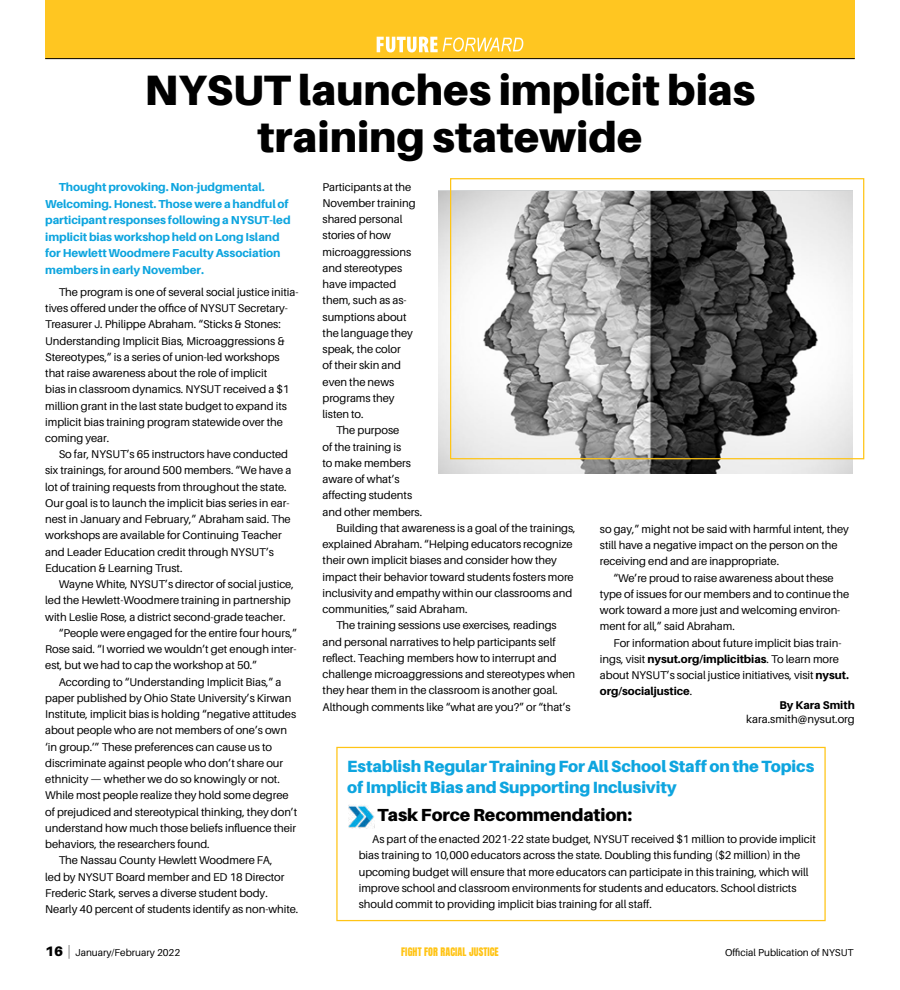
<style>
.page{position:relative;width:900px;height:990px;background:#fff}
.page>*{position:absolute;margin:0;border:0;box-sizing:border-box;transform-origin:0 0}
.t1{font:900 42.5px/47.5px "Aileron";color:#000;text-align:center}
.t2{font:900 17.5px "Aileron";letter-spacing:-.005em;color:#000}
.t3{font:900 16.25px/21.2px "Aileron";letter-spacing:-.005em;color:#0ea5df}
.t4{font:800 11.5px/16.5px "Aileron";letter-spacing:-.005em;color:#0ea5df}
.t5{font:11.25px/16.2px "Aileron";letter-spacing:-.005em;color:#000}
.t6{font:800 11.25px "Aileron";color:#000}
.t7{font:10px "Aileron";color:#000}
.t8{font:10px "Anton";letter-spacing:.01em;color:#ffc415}
.s1{font-weight:800}
.s2{font-weight:900;font-size:13.75px}
.s3{font-weight:100;font-size:13.75px}
</style>
<div class="page">
<div style="left:45px;top:0;width:810px;height:59px;background:#ffc621"></div>
<hr style="left:45px;top:58px;width:810px;height:1px;background:#000">
<svg style="left:377px;top:37px;width:146px;height:15px"></svg>
<div style="left:336px;top:747px;width:490px;height:174px;border:1px solid #ffc415"></div>
<img style="left:439px;top:191px;width:414px;height:282px">
<div style="left:450px;top:178px;width:414px;height:281px;border:1px solid #ffc415"></div>
<img style="left:348px;top:805px;width:26px;height:24px">
<h1 class="t1" style="left:145px;top:66px;width:612px">NYSUT launches implicit bias training statewide</h1>
<p class="t4" style="left:45px;top:179px;width:247px;text-indent:14px">Thought provoking. Non-judgmental.<br>Welcoming. Honest. Those were a handful of participant responses following a NYSUT-led implicit bias workshop held on Long Island for Hewlett Woodmere Faculty Association members in early November.</p>
<p class="t5" style="left:45px;top:284px;width:255px;text-indent:13px">The program is one of several social justice initia&shy;tives offered under the office of NYSUT Secretary-Treasurer J. Philippe Abraham. “Sticks &amp; Stones:<br>Understanding Implicit Bias, Microaggressions &amp; Stereotypes,” is a series of union-led workshops that raise awareness about the role of implicit<br>bias in classroom dynamics. NYSUT received a $1 million grant in the last state budget to expand its implicit bias training program statewide over the coming year.</p>
<p class="t5" style="left:45px;top:446px;width:248px;text-indent:13px">So far, NYSUT’s 65 instructors have conducted six trainings, for around 500 members. “We have a lot of training requests from throughout the state.<br>Our goal is to launch the implicit bias series in ear&shy;nest in January and February,” Abraham said. The workshops are available for Continuing Teacher and Leader Education credit through NYSUT’s Education &amp; Learning Trust.</p>
<p class="t5" style="left:59px;top:576px;width:237px">Wayne White, NYSUT’s director of social justice,</p>
<p class="t5" style="left:45px;top:593px;width:247px">led the Hewlett-Woodmere training in partnership</p>
<p class="t5" style="left:45px;top:609px;width:242px">with Leslie Rose, a district second-grade teacher.</p>
<p class="t5" style="left:59px;top:625px;width:240px">“People were engaged for the entire four hours,”</p>
<p class="t5" style="left:45px;top:641px;width:253px">Rose said. “I worried we wouldn’t get enough inter-</p>
<p class="t5" style="left:45px;top:658px;width:213px">est, but we had to cap the workshop at 50.”</p>
<p class="t5" style="left:59px;top:674px;width:224px">According to “Understanding Implicit Bias,” a</p>
<p class="t5" style="left:45px;top:690px;width:248px">paper published by Ohio State University’s Kirwan</p>
<p class="t5" style="left:45px;top:706px;width:253px">Institute, implicit bias is holding “negative attitudes</p>
<p class="t5" style="left:45px;top:722px;width:243px">about people who are not members of one’s own</p>
<p class="t5" style="left:45px;top:739px;width:228px">‘in group.’” These preferences can cause us to</p>
<p class="t5" style="left:45px;top:755px;width:240px">discriminate against people who don’t share our</p>
<p class="t5" style="left:45px;top:771px;width:236px">ethnicity — whether we do so knowingly or not.</p>
<p class="t5" style="left:45px;top:787px;width:245px">While most people realize they hold some degree</p>
<p class="t5" style="left:45px;top:804px;width:254px">of prejudiced and stereotypical thinking, they don’t</p>
<p class="t5" style="left:45px;top:820px;width:253px">understand how much those beliefs influence their</p>
<p class="t5" style="left:45px;top:836px;width:166px">behaviors, the researchers found.</p>
<p class="t5" style="left:59px;top:852px;width:215px">The Nassau County Hewlett Woodmere FA,</p>
<p class="t5" style="left:45px;top:869px;width:241px">led by NYSUT Board member and ED 18 Director</p>
<p class="t5" style="left:45px;top:885px;width:224px">Frederic Stark, serves a diverse student body.</p>
<p class="t5" style="left:45px;top:901px;width:255px">Nearly 40 percent of students identify as non-white.</p>
<p class="t5" style="left:323px;top:179px;width:95px">Participants at the<br>November training shared personal stories of how microaggressions and stereotypes have impacted them, such as as&shy;sumptions about the language they speak, the color<br>of their skin and even the news programs they listen to.</p>
<p class="t5" style="left:336px;top:422px;width:65px">The purpose</p>
<p class="t5" style="left:323px;top:439px;width:80px">of the training is</p>
<p class="t5" style="left:323px;top:455px;width:90px">to make members</p>
<p class="t5" style="left:323px;top:471px;width:79px">aware of what’s</p>
<p class="t5" style="left:323px;top:487px;width:91px">affecting students</p>
<p class="t5" style="left:323px;top:504px;width:101px">and other members.</p>
<p class="t5" style="left:336px;top:520px;width:241px">Building that awareness is a goal of the trainings,</p>
<p class="t5" style="left:323px;top:536px;width:252px">explained Abraham. “Helping educators recognize</p>
<p class="t5" style="left:323px;top:552px;width:236px">their own implicit biases and consider how they</p>
<p class="t5" style="left:323px;top:569px;width:253px">impact their behavior toward students fosters more</p>
<p class="t5" style="left:323px;top:585px;width:251px">inclusivity and empathy within our classrooms and</p>
<p class="t5" style="left:323px;top:601px;width:146px">communities,” said Abraham.</p>
<p class="t5" style="left:336px;top:617px;width:222px">The training sessions use exercises, readings</p>
<p class="t5" style="left:323px;top:634px;width:235px">and personal narratives to help participants self</p>
<p class="t5" style="left:323px;top:650px;width:236px">reflect. Teaching members how to interrupt and</p>
<p class="t5" style="left:323px;top:666px;width:254px">challenge microaggressions and stereotypes when</p>
<p class="t5" style="left:323px;top:682px;width:237px">they hear them in the classroom is another goal.</p>
<p class="t5" style="left:323px;top:699px;width:250px">Although comments like “what are you?” or “that’s</p>
<p class="t5" style="left:600px;top:521px;width:250px">so gay,” might not be said with harmful intent, they still have a negative impact on the person on the receiving end and are inappropriate.</p>
<p class="t5" style="left:600px;top:570px;width:251px;text-indent:13px">“We’re proud to raise awareness about these type of issues for our members and to continue the work toward a more just and welcoming environ&shy;ment for all,” said Abraham.</p>
<p class="t5" style="left:600px;top:635px;width:250px;text-indent:13px">For information about future implicit bias train&shy;ings, visit <span class="s1">nysut.org/implicitbias</span>. To learn more about NYSUT’s social justice initiatives, visit <span class="s1">nysut. org/socialjustice</span>.</p>
<p class="t6" style="left:779px;top:699px;width:77px">By Kara Smith</p>
<p class="t5" style="left:746px;top:711px;width:110px">kara.smith@nysut.org</p>
<h3 class="t3" style="left:347px;top:756px;width:469px">Establish Regular Training For All School Staff on the Topics of Implicit Bias and Supporting Inclusivity</h3>
<h2 class="t2" style="left:378px;top:805px;width:256px">Task Force Recommendation:</h2>
<p class="t5" style="left:359px;top:831px;width:459px;text-indent:13px">As part of the enacted 2021-22 state budget, NYSUT received $1 million to provide implicit bias training to 10,000 educators across the state. Doubling this funding ($2 million) in the upcoming budget will ensure that more educators can participate in this training, which will improve school and classroom environments for students and educators. School districts should commit to providing implicit bias training for all staff.</p>
<p class="t7" style="left:45px;top:947px;width:137px"><span class="s2">16</span> <span class="s3">|</span> January/February 2022</p>
<p class="t8" style="left:401px;top:947px;width:99px">FIGHT FOR RACIAL JUSTICE</p>
<p class="t7" style="left:725px;top:947px;width:130px">Official Publication of NYSUT</p>
</div>
